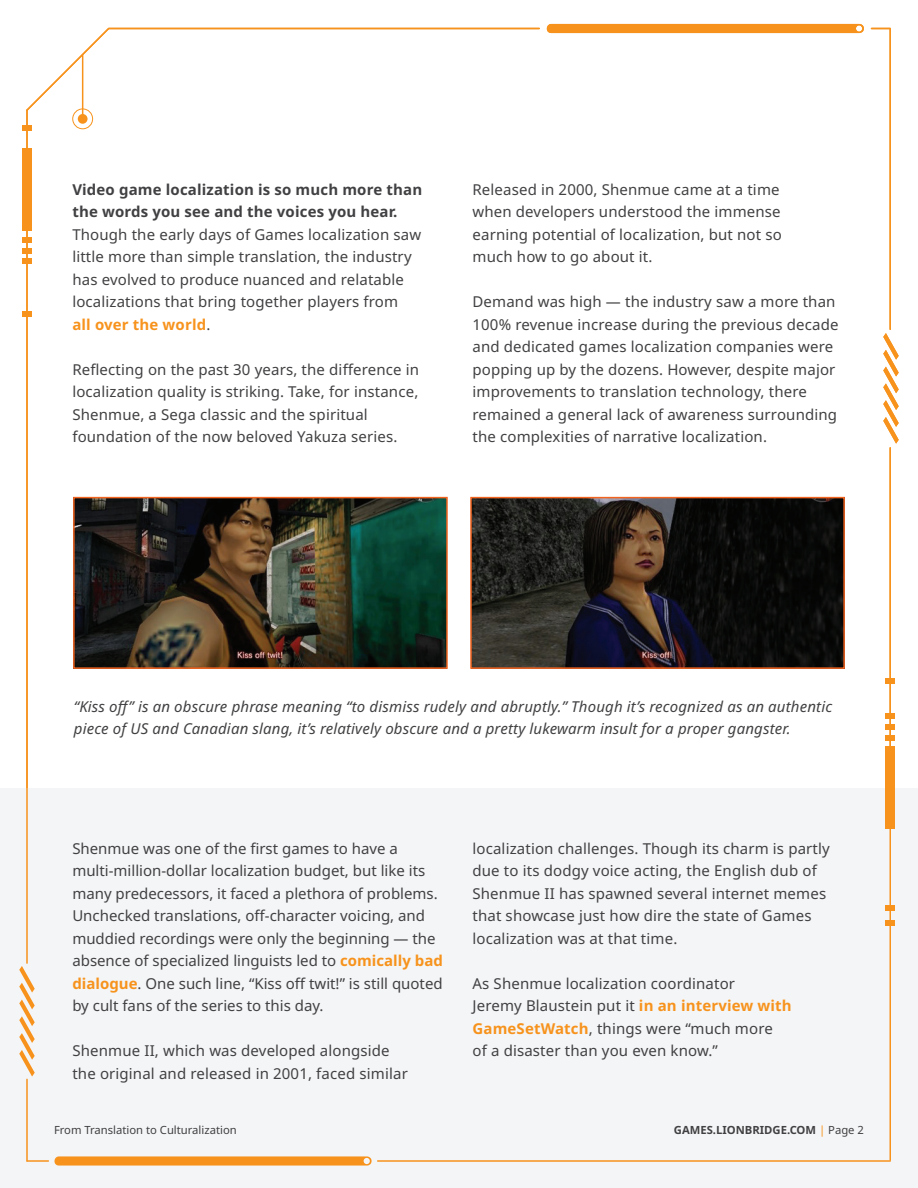
<style>
.page{position:relative;width:918px;height:1188px;background:#fff}
.page>*{position:absolute;margin:0;border:0;box-sizing:border-box;transform-origin:0 0}
.t1{font:15px/22.5px "Noto Sans";letter-spacing:.01em;color:#414042}
.t2{font:italic 15px/22.5px "Noto Sans";letter-spacing:.01em;color:#414042}
.t3{font:700 15px/22.5px "Noto Sans";letter-spacing:.01em;color:#414042}
.t4{font:11.25px "Noto Sans";color:#414042}
.t5{font:700 11.25px "Noto Sans";color:#414042}
.s1{font-weight:700;color:#f7931d}
.s2{font-weight:400;color:#f7931d}
.s3{font-weight:400}
</style>
<div class="page">
<div style="left:0;top:788px;width:918px;height:400px;background:#f4f5f6"></div>
<hr style="left:82px;top:55px;width:1px;height:63px;background:#f7931d">
<div style="left:78px;top:114px;width:10px;height:10px;background:#f7931d;border-radius:50%"></div>
<div style="left:72px;top:109px;width:21px;height:20px;border:1px solid #f7931d;border-radius:50%"></div>
<img style="left:76px;top:500px;width:369px;height:166px">
<div style="left:73px;top:497px;width:375px;height:172px;border:2px solid #f36421"></div>
<img style="left:473px;top:500px;width:369px;height:166px">
<div style="left:470px;top:497px;width:375px;height:172px;border:2px solid #f36421"></div>
<hr style="left:26px;top:110px;width:2px;height:853px;background:#f7931d">
<hr style="left:890px;top:29px;width:1px;height:300px;background:#f7931d">
<hr style="left:890px;top:448px;width:1px;height:712px;background:#f7931d">
<svg style="left:19px;top:966px;width:16px;height:111px"></svg>
<svg style="left:883px;top:333px;width:16px;height:111px"></svg>
<div style="left:547px;top:24px;width:317px;height:9px;background:#f7931d"></div>
<svg style="left:54px;top:1156px;width:318px;height:10px;background:#f69d34"></svg>
<div style="left:22px;top:148px;width:9px;height:83px;background:#f7931d"></div>
<div style="left:22px;top:237px;width:9px;height:6px;background:#f7931d"></div>
<div style="left:22px;top:258px;width:9px;height:6px;background:#f7931d"></div>
<div style="left:22px;top:248px;width:9px;height:5px;background:#f7931d"></div>
<div style="left:22px;top:125px;width:9px;height:6px;background:#f7931d"></div>
<div style="left:22px;top:311px;width:9px;height:6px;background:#f7931d"></div>
<hr style="left:109px;top:28px;width:430px;height:1px;background:#f7931d">
<svg style="left:26px;top:27px;width:85px;height:85px"></svg>
<div style="left:886px;top:746px;width:9px;height:83px;background:#f7931d"></div>
<div style="left:886px;top:735px;width:9px;height:5px;background:#f7931d"></div>
<div style="left:886px;top:714px;width:9px;height:5px;background:#f7931d"></div>
<div style="left:886px;top:724px;width:9px;height:6px;background:#f7931d"></div>
<div style="left:886px;top:679px;width:9px;height:5px;background:#f7931d"></div>
<div style="left:886px;top:905px;width:9px;height:6px;background:#f7931d"></div>
<div style="left:886px;top:920px;width:9px;height:5px;background:#f7931d"></div>
<hr style="left:378px;top:1160px;width:512px;height:2px;background:#f7931d">
<hr style="left:27px;top:1160px;width:21px;height:2px;background:#f7931d">
<svg style="left:872px;top:28px;width:18px;height:1px"></svg>
<hr style="left:26px;top:1079px;width:2px;height:82px;background:#f7931d">
<p class="t3" style="left:72px;top:178px;width:351px">Video game localization is so much more than the words you see and the voices you hear.</p>
<p class="t1" style="left:72px;top:223px;width:350px">Though the early days of Games localization saw little more than simple translation, the industry has evolved to produce nuanced and relatable localizations that bring together players from<br><span class="s1">all over the world</span>.</p>
<p class="t1" style="left:72px;top:358px;width:348px">Reflecting on the past 30 years, the difference in localization quality is striking. Take, for instance, Shenmue, a Sega classic and the spiritual foundation of the now beloved Yakuza series.</p>
<p class="t1" style="left:472px;top:178px;width:311px">Released in 2000, Shenmue came at a time when developers understood the immense earning potential of localization, but not so much how to go about it.</p>
<p class="t1" style="left:472px;top:291px;width:368px">Demand was high — the industry saw a more than 100% revenue increase during the previous decade and dedicated games localization companies were popping up by the dozens. However, despite major improvements to translation technology, there remained a general lack of awareness surrounding the complexities of narrative localization.</p>
<p class="t2" style="left:74px;top:695px;width:760px">“Kiss off” is an obscure phrase meaning “to dismiss rudely and abruptly.” Though it’s recognized as an authentic piece of US and Canadian slang, it’s relatively obscure and a pretty lukewarm insult for a proper gangster.</p>
<p class="t1" style="left:72px;top:837px;width:372px">Shenmue was one of the first games to have a multi-million-dollar localization budget, but like its many predecessors, it faced a plethora of problems.<br>Unchecked translations, off-character voicing, and muddied recordings were only the beginning — the absence of specialized linguists led to <span class="s1">comically bad dialogue</span>. One such line, “Kiss off twit!” is still quoted by cult fans of the series to this day.</p>
<p class="t1" style="left:72px;top:1040px;width:337px">Shenmue II, which was developed alongside the original and released in 2001, faced similar</p>
<p class="t1" style="left:472px;top:837px;width:359px">localization challenges. Though its charm is partly due to its dodgy voice acting, the English dub of Shenmue II has spawned several internet memes that showcase just how dire the state of Games localization was at that time.</p>
<p class="t1" style="left:472px;top:972px;width:321px">As Shenmue localization coordinator<br>Jeremy Blaustein put it <span class="s1">in an interview with GameSetWatch</span>, things were “much more<br>of a disaster than you even know.”</p>
<p class="t4" style="left:54px;top:1124px;width:184px">From Translation to Culturalization</p>
<p class="t5" style="left:674px;top:1124px;width:192px">GAMES.LIONBRIDGE.COM <span class="s2">|</span> <span class="s3">Page 2</span></p>
</div>
